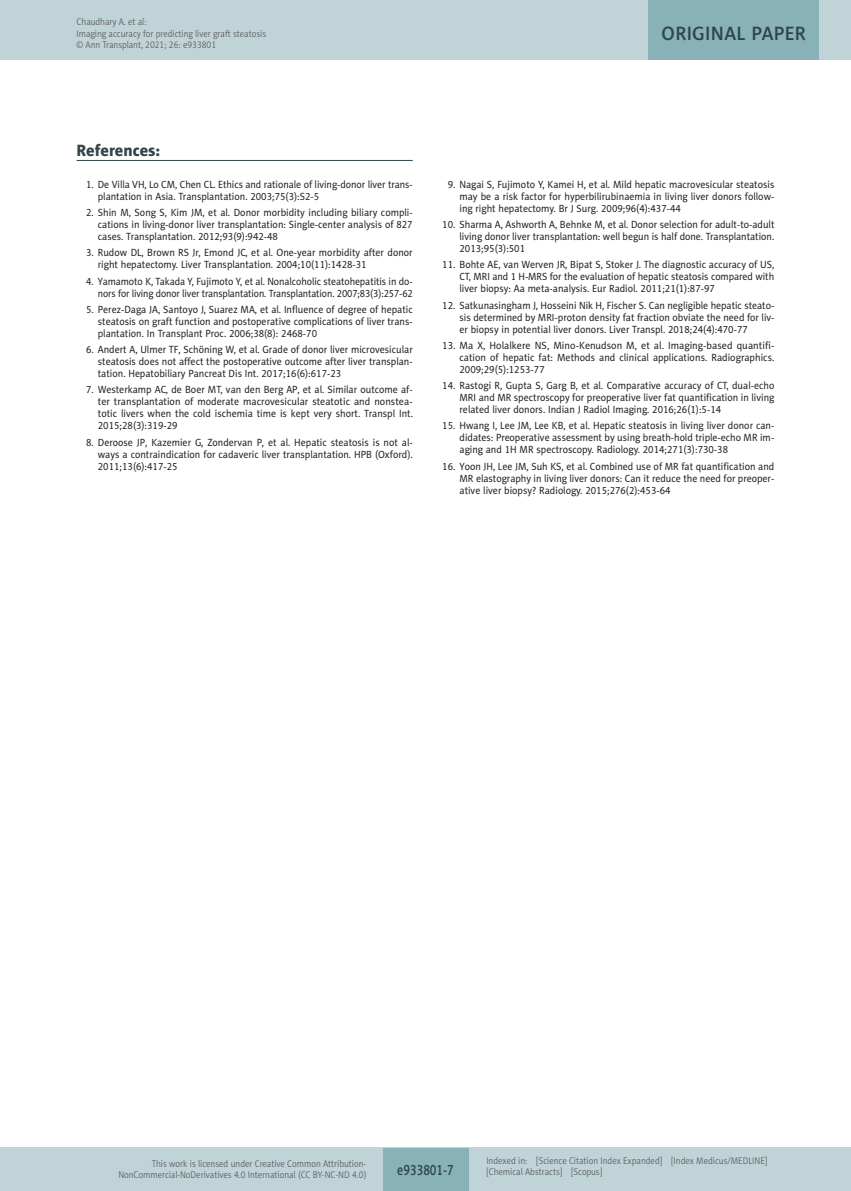
<style>
.page{position:relative;width:851px;height:1191px;background:#fff}
.page>*{position:absolute;margin:0;border:0;box-sizing:border-box;transform-origin:0 0}
.t1{font:19.5px "Naomi Sans EFN Medium";letter-spacing:.015em;color:#2f454b}
.AT_Referencje_Tytul{font:16.5px "Naomi Sans EFN Heavy";color:#2f454b}
.t2{font:15px "Naomi Sans EFN Medium";color:#2f454b;scale:.8 1}
.AT_Referencje_punkt{font:10.5px/12px "Naomi Sans EFN";color:#231f20;text-align:justify;scale:.95 1}
.AT_Referencje_punkt-2{font:10.5px/12px "Naomi Sans EFN";color:#231f20;scale:.94 1}
.AT_Referencje_punkt-3{font:10.5px/12px "Naomi Sans EFN";color:#231f20;text-align:justify;scale:.96 1}
.t3{font:9.75px/11.2px "Naomi Sans EFN Light";color:#57585a;scale:.9 1}
</style>
<div class="page">
<hr style="left:77px;top:160px;width:335px;height:1px;background:#2f454b">
<div style="left:0;top:1148px;width:850px;height:43px;background:#c0d3d7"></div>
<div style="left:383px;top:1147px;width:85px;height:43px;background:#89b1b8"></div>
<div style="left:0;top:0;width:850px;height:60px;background:#c0d3d7"></div>
<div style="left:648px;top:0;width:171px;height:60px;background:#89b1b8"></div>
<p class="t3" style="left:77px;top:16px;width:212px">Chaudhary A. et al:<br>Imaging accuracy for predicting liver graft steatosis © Ann Transplant, 2021; 26: e933801</p>
<h1 class="t1" style="left:661px;top:22px;width:146px">ORIGINAL PAPER</h1>
<p class="AT_Referencje_Tytul" style="left:77px;top:140px;width:85px">References:</p>
<p class="AT_Referencje_punkt-2" style="left:98px;top:178px;width:336px;text-indent:-12px">1. De Villa VH, Lo CM, Chen CL. Ethics and rationale of living-donor liver trans&shy;plantation in Asia. Transplantation. 2003;75(3):S2-5</p>
<p class="AT_Referencje_punkt" style="left:98px;top:207px;width:333px;text-indent:-12px">2. Shin M, Song S, Kim JM, et al. Donor morbidity including biliary compli&shy;cations in living-donor liver transplantation: Single-center analysis of 827 cases. Transplantation. 2012;93(9):942-48</p>
<p class="AT_Referencje_punkt" style="left:98px;top:247px;width:333px;text-indent:-12px">3. Rudow DL, Brown RS Jr, Emond JC, et al. One-year morbidity after donor right hepatectomy. Liver Transplantation. 2004;10(11):1428-31</p>
<p class="AT_Referencje_punkt-2" style="left:86px;top:275px;width:349px;text-align:right">4. Yamamoto K, Takada Y, Fujimoto Y, et al. Nonalcoholic steatohepatitis in do&shy;nors for living donor liver transplantation. Transplantation. 2007;83(3):257-62</p>
<p class="AT_Referencje_punkt" style="left:98px;top:303px;width:333px;text-indent:-12px">5. Perez-Daga JA, Santoyo J, Suarez MA, et al. Influence of degree of hepatic steatosis on graft function and postoperative complications of liver trans&shy;plantation. In Transplant Proc. 2006;38(8): 2468-70</p>
<p class="AT_Referencje_punkt" style="left:98px;top:344px;width:333px;text-indent:-12px">6. Andert A, Ulmer TF, Schöning W, et al. Grade of donor liver microvesicular steatosis does not affect the postoperative outcome after liver transplan&shy;tation. Hepatobiliary Pancreat Dis Int. 2017;16(6):617-23</p>
<p class="AT_Referencje_punkt" style="left:98px;top:384px;width:333px;text-indent:-12px">7. Westerkamp AC, de Boer MT, van den Berg AP, et al. Similar outcome af&shy;ter transplantation of moderate macrovesicular steatotic and nonstea&shy;totic livers when the cold ischemia time is kept very short. Transpl Int.<br>2015;28(3):319-29</p>
<p class="AT_Referencje_punkt" style="left:98px;top:436px;width:333px;text-indent:-12px">8. Deroose JP, Kazemier G, Zondervan P, et al. Hepatic steatosis is not al&shy;ways a contraindication for cadaveric liver transplantation. HPB (Oxford).<br>2011;13(6):417-25</p>
<p class="AT_Referencje_punkt" style="left:459px;top:178px;width:333px;text-indent:-12px">9. Nagai S, Fujimoto Y, Kamei H, et al. Mild hepatic macrovesicular steatosis may be a risk factor for hyperbilirubinaemia in living liver donors follow&shy;ing right hepatectomy. Br J Surg. 2009;96(4):437-44</p>
<p class="AT_Referencje_punkt" style="left:459px;top:219px;width:333px;text-indent:-17px">10. Sharma A, Ashworth A, Behnke M, et al. Donor selection for adult-to-adult living donor liver transplantation: well begun is half done. Transplantation.<br>2013;95(3):501</p>
<p class="AT_Referencje_punkt" style="left:459px;top:259px;width:333px;text-indent:-17px">11. Bohte AE, van Werven JR, Bipat S, Stoker J. The diagnostic accuracy of US, CT, MRI and 1 H-MRS for the evaluation of hepatic steatosis compared with liver biopsy: Aa meta-analysis. Eur Radiol. 2011;21(1):87-97</p>
<p class="AT_Referencje_punkt" style="left:459px;top:299px;width:333px;text-indent:-17px">12. Satkunasingham J, Hosseini Nik H, Fischer S. Can negligible hepatic steato&shy;sis determined by MRI-proton density fat fraction obviate the need for liv&shy;er biopsy in potential liver donors. Liver Transpl. 2018;24(4):470-77</p>
<p class="AT_Referencje_punkt-3" style="left:459px;top:339px;width:329px;text-indent:-17px">13. Ma X, Holalkere NS, Mino-Kenudson M, et al. Imaging-based quantifi&shy;cation of hepatic fat: Methods and clinical applications. Radiographics.<br>2009;29(5):1253-77</p>
<p class="AT_Referencje_punkt" style="left:459px;top:380px;width:333px;text-indent:-17px">14. Rastogi R, Gupta S, Garg B, et al. Comparative accuracy of CT, dual-echo MRI and MR spectroscopy for preoperative liver fat quantification in living related liver donors. Indian J Radiol Imaging. 2016;26(1):5-14</p>
<p class="AT_Referencje_punkt" style="left:459px;top:420px;width:333px;text-indent:-17px">15. Hwang I, Lee JM, Lee KB, et al. Hepatic steatosis in living liver donor can&shy;didates: Preoperative assessment by using breath-hold triple-echo MR im&shy;aging and 1H MR spectroscopy. Radiology. 2014;271(3):730-38</p>
<p class="AT_Referencje_punkt" style="left:459px;top:460px;width:333px;text-indent:-17px">16. Yoon JH, Lee JM, Suh KS, et al. Combined use of MR fat quantification and MR elastography in living liver donors: Can it reduce the need for preoper&shy;ative liver biopsy? Radiology. 2015;276(2):453-64</p>
<p class="t3" style="left:118px;top:1158px;width:277px;text-align:right">This work is licensed under Creative Common Attribution-<br>NonCommercial-NoDerivatives 4.0 International (CC BY-NC-ND 4.0)</p>
<h3 class="t2" style="left:397px;top:1160px;width:72px">e933801-7</h3>
<p class="t3" style="left:486px;top:1155px;width:313px">Indexed in: [Science Citation Index Expanded] [Index Medicus/MEDLINE] [Chemical Abstracts] [Scopus]</p>
</div>
